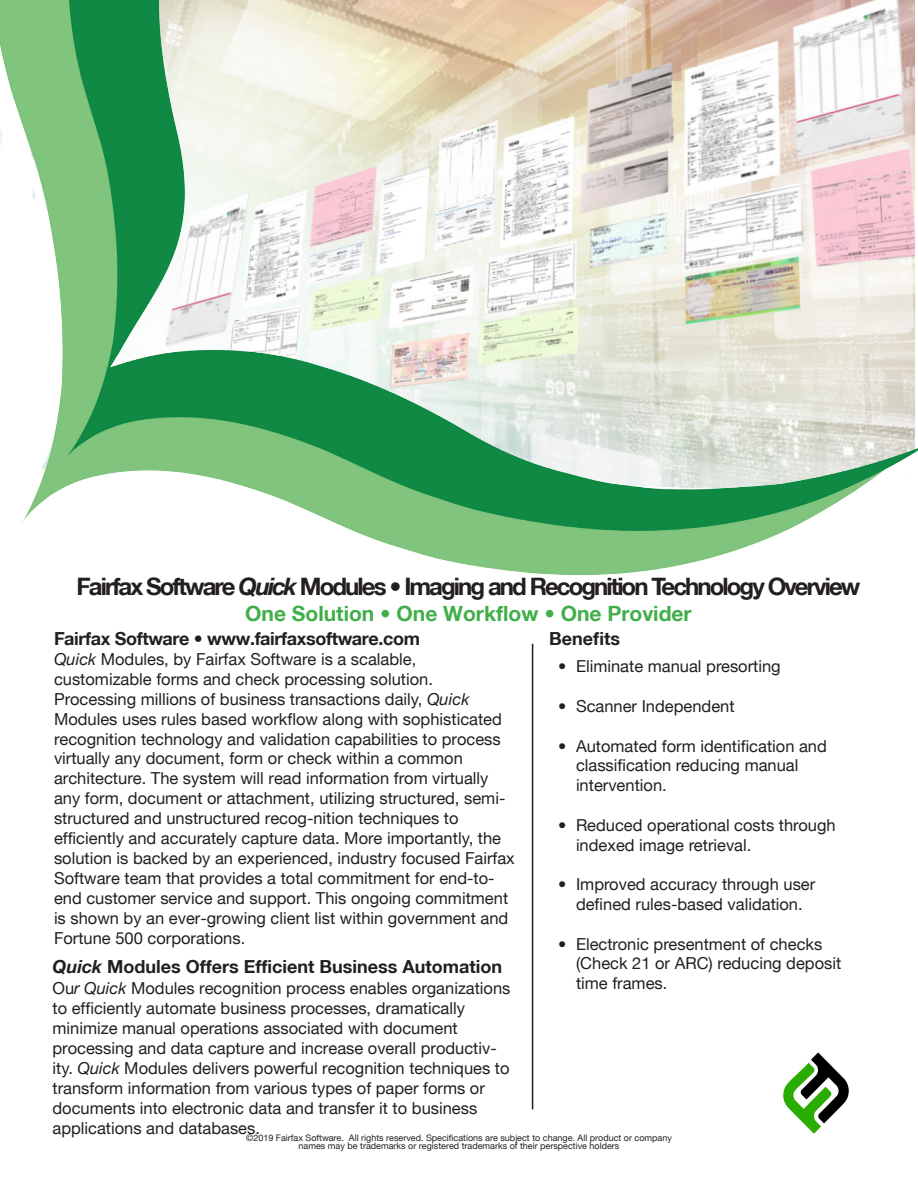
<style>
.page{position:relative;width:918px;height:1188px;background:#fff}
.page>*{position:absolute;margin:0;border:0;box-sizing:border-box;transform-origin:0 0}
.t1{font:700 24px "Helvetica Neue LT";letter-spacing:-.08em;color:#231f20}
.t2{font:700 21px "Helvetica Neue LT";color:#40ae49}
.t3{font:700 18px "Helvetica Neue LT";color:#231f20}
.t4{font:700 18px "Helvetica Neue LT";letter-spacing:-.02em;color:#231f20}
.t5{font:16.5px/20px "Helvetica Neue LT";color:#231f20}
.t6{font:9px/7.8px "Helvetica Neue LT";color:#231f20;text-align:center}
.s1{font-style:italic}
</style>
<div class="page">
<hr style="left:532px;top:644px;width:1px;height:465px;background:#231f20">
<img style="left:783px;top:1052px;width:66px;height:82px">
<img style="left:0;top:0;width:918px;height:575px">
<p class="t1" style="left:77px;top:571px;width:785px">Fairfax Software <span class="s1">Quick</span> Modules • Imaging and Recognition Technology Overview</p>
<p class="t2" style="left:245px;top:600px;width:448px">One Solution • One Workflow • One Provider</p>
<p class="t3" style="left:549px;top:627px;width:73px">Benefits</p>
<p class="t5" style="left:558px;top:656px;width:224px">• Eliminate manual presorting</p>
<p class="t5" style="left:558px;top:696px;width:178px">• Scanner Independent</p>
<p class="t5" style="left:576px;top:736px;width:252px;text-indent:-18px">• Automated form identification and classification reducing manual intervention.</p>
<p class="t5" style="left:576px;top:815px;width:261px;text-indent:-18px">• Reduced operational costs through indexed image retrieval.</p>
<p class="t5" style="left:558px;top:874px;width:259px;text-align:center">• Improved accuracy through user defined rules-based validation.</p>
<p class="t5" style="left:576px;top:934px;width:267px;text-indent:-18px">• Electronic presentment of checks (Check 21 or ARC) reducing deposit time frames.</p>
<p class="t4" style="left:54px;top:627px;width:368px">Fairfax Software • www.fairfaxsoftware.com</p>
<p class="t5" style="left:54px;top:649px;width:462px"><span class="s1">Quick</span> Modules, by Fairfax Software is a scalable, customizable forms and check processing solution.<br>Processing millions of business transactions daily, <span class="s1">Quick </span>Modules uses rules based workflow along with sophisticated recognition technology and validation capabilities to process virtually any document, form or check within a common architecture. The system will read information from virtually any form, document or attachment, utilizing structured, semi&shy;structured and unstructured recog-nition techniques to efficiently and accurately capture data. More importantly, the solution is backed by an experienced, industry focused Fairfax Software team that provides a total commitment for end-to&shy;end customer service and support. This ongoing commitment is shown by an ever-growing client list within government and Fortune 500 corporations.</p>
<p class="t3" style="left:52px;top:956px;width:451px"><span class="s1">Quick</span> Modules Offers Efficient Business Automation</p>
<p class="t5" style="left:52px;top:977px;width:460px">Ou<span class="s1">r Quick</span> Modules recognition process enables organizations to efficiently automate business processes, dramatically minimize manual operations associated with document processing and data capture and increase overall productiv&shy;ity. <span class="s1">Quick</span> Modules delivers powerful recognition techniques to transform information from various types of paper forms or documents into electronic data and transfer it to business applications and databases.</p>
<p class="t6" style="left:246px;top:1134px;width:427px">©2019 Fairfax Software. All rights reserved. Specifications are subject to change. All product or company names may be trademarks or registered trademarks of their perspective holders</p>
</div>
